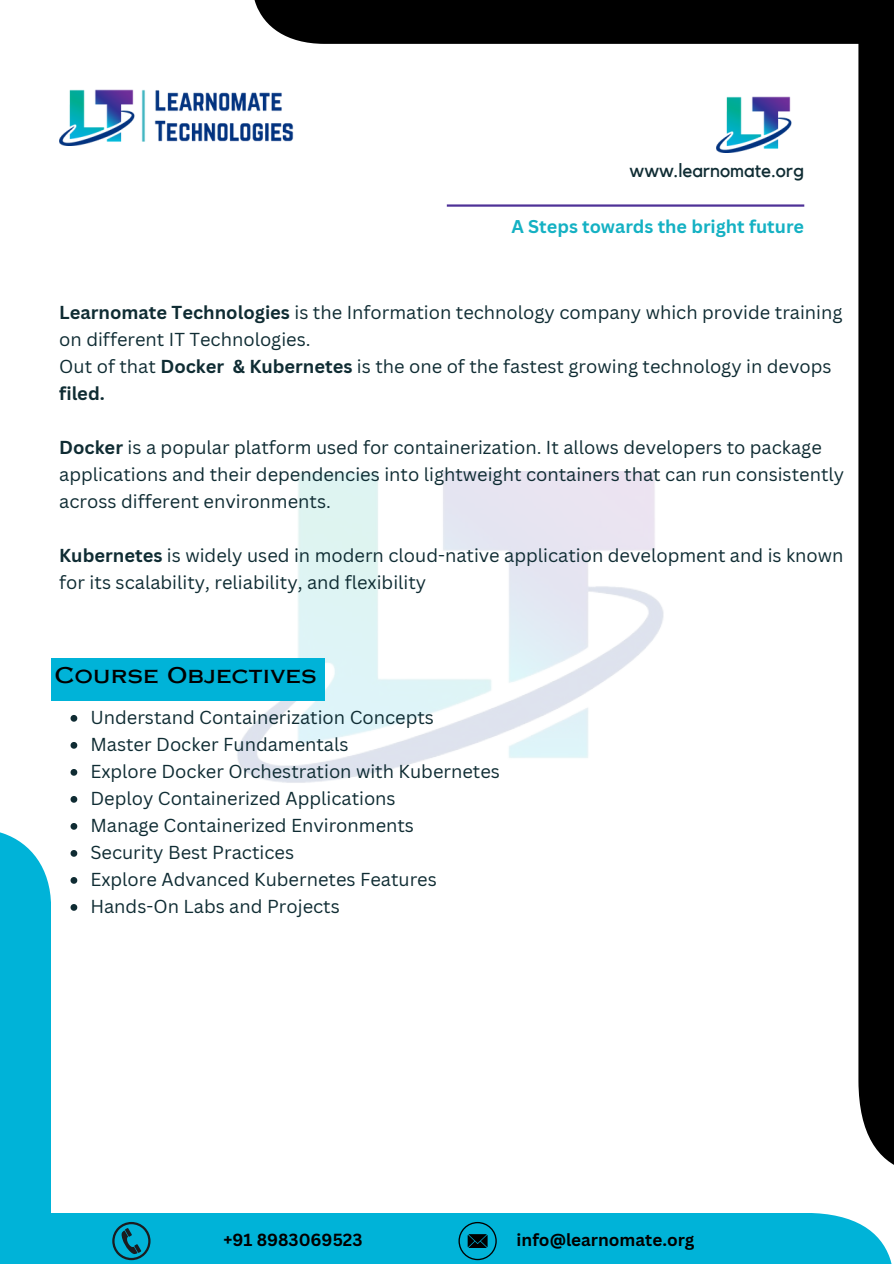
<style>
.page{position:relative;width:894px;height:1264px;background:#fff}
.page>*{position:absolute;margin:0;border:0;box-sizing:border-box;transform-origin:0 0}
.t1{font:21.6px "Copperplate Gothic LT Pro 31 AB";color:#000}
.t2{font:19.05px "Kollektif";color:#0f2c33}
.t3{font:18.3px/27px "Canva Sans";color:#0f2c33}
.t4{font:700 18px "Canva Sans";color:#14b1c3}
.t5{font:700 17.1px "Canva Sans";color:#000}
.s1{font-weight:700}
</style>
<div class="page">
<div style="left:252px;top:0;width:641px;height:44px;background:#000"></div>
<div style="left:858px;top:0;width:35px;height:1173px;background:#000"></div>
<div style="left:0;top:829px;width:51px;height:434px;background:#00b3d8"></div>
<div style="left:0;top:1212px;width:893px;height:51px;background:#00b3d8"></div>
<hr style="left:446px;top:204px;width:358px;height:3px;background:#4e3197">
<img style="left:143px;top:471px;width:521px;height:312px">
<svg style="left:112px;top:1222px;width:38px;height:38px"></svg>
<svg style="left:458px;top:1221px;width:38px;height:39px"></svg>
<img style="left:59px;top:89px;width:234px;height:57px">
<img style="left:716px;top:96px;width:76px;height:56px">
<svg style="left:70px;top:715px;width:7px;height:6px"></svg>
<svg style="left:70px;top:742px;width:7px;height:6px"></svg>
<svg style="left:70px;top:769px;width:7px;height:6px"></svg>
<svg style="left:70px;top:796px;width:7px;height:6px"></svg>
<svg style="left:70px;top:823px;width:7px;height:6px"></svg>
<svg style="left:70px;top:850px;width:7px;height:6px"></svg>
<svg style="left:70px;top:877px;width:7px;height:6px"></svg>
<svg style="left:70px;top:904px;width:7px;height:6px"></svg>
<div style="left:51px;top:657px;width:274px;height:43px;background:#00b3d8"></div>
<p class="t2" style="left:629px;top:162px;width:176px">www.learnomate.org</p>
<h1 class="t4" style="left:511px;top:214px;width:294px">A Steps towards the bright future</h1>
<h3 class="t3" style="left:59px;top:298px;width:784px"><span class="s1">Learnomate Technologies</span> is the Information technology company which provide training on different IT Technologies.<br>Out of that <span class="s1">Docker &amp; Kubernetes</span> is the one of the fastest growing technology in devops <span class="s1">filed.</span></h3>
<h3 class="t3" style="left:59px;top:433px;width:786px"><span class="s1">Docker</span> is a popular platform used for containerization. It allows developers to package applications and their dependencies into lightweight containers that can run consistently across different environments.</h3>
<h3 class="t3" style="left:59px;top:541px;width:785px"><span class="s1">Kubernetes</span> is widely used in modern cloud-native application development and is known for its scalability, reliability, and flexibility</h3>
<p class="t1" style="left:54px;top:666px;width:264px">COURSE OBJECTIVES</p>
<p class="t3" style="left:90px;top:703px;width:345px">Understand Containerization Concepts</p>
<p class="t3" style="left:90px;top:730px;width:260px">Master Docker Fundamentals</p>
<p class="t3" style="left:90px;top:757px;width:411px">Explore Docker Orchestration with Kubernetes</p>
<p class="t3" style="left:90px;top:784px;width:307px">Deploy Containerized Applications</p>
<p class="t3" style="left:90px;top:811px;width:325px">Manage Containerized Environments</p>
<p class="t3" style="left:90px;top:838px;width:205px">Security Best Practices</p>
<p class="t3" style="left:90px;top:865px;width:348px">Explore Advanced Kubernetes Features</p>
<p class="t3" style="left:90px;top:892px;width:251px">Hands-On Labs and Projects</p>
<p class="t5" style="left:223px;top:1227px;width:140px">+91 8983069523</p>
<p class="t5" style="left:516px;top:1227px;width:179px">info@learnomate.org</p>
</div>
